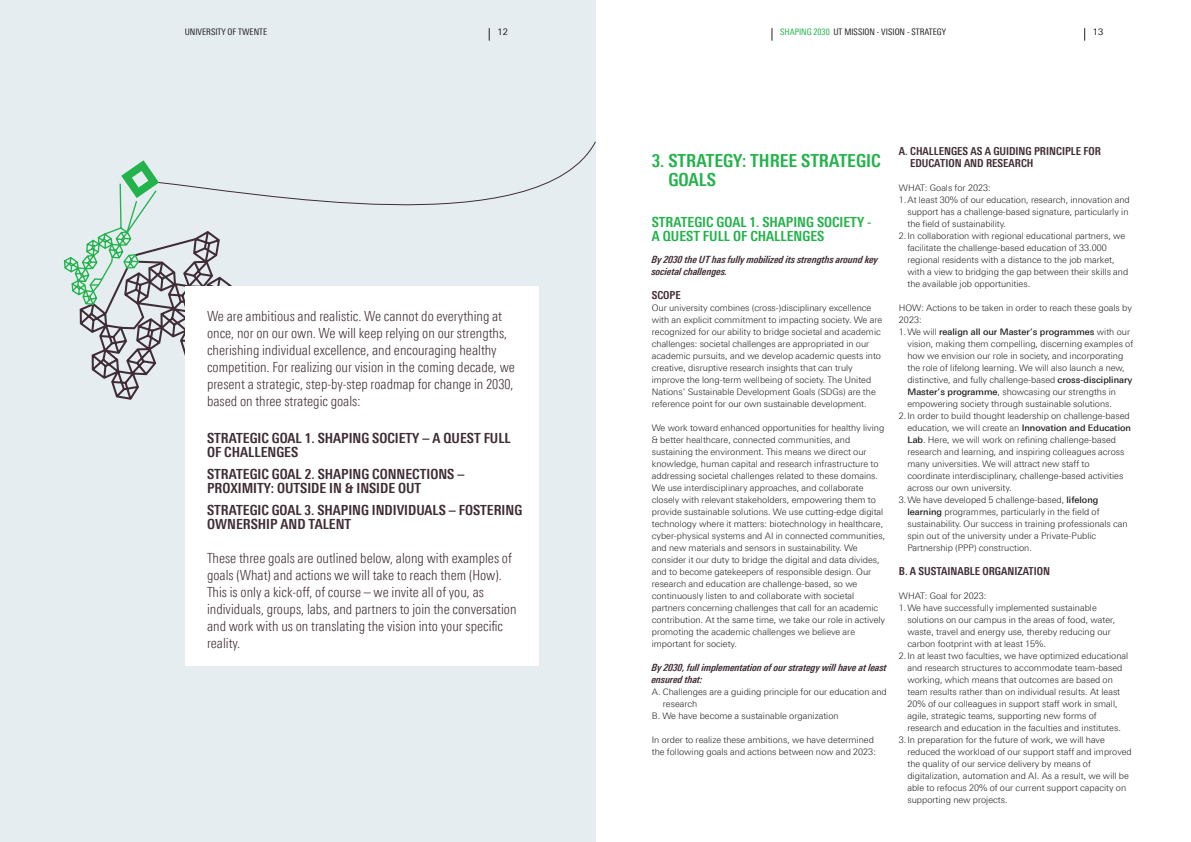
<style>
.page{position:relative;width:1191px;height:842px;background:#fff}
.page>*{position:absolute;margin:0;border:0;box-sizing:border-box;transform-origin:0 0}
._05_UT_Paragraafkop{font:700 18px/19px "Linotype Univers 620 Cn";color:#23b24b}
.Inleiding{font:300 14px/17px "Linotype Univers 320 Cn";color:#3f2c35}
._05_UT_Paragraafkop-2{font:700 14px/14px "Linotype Univers 620 Cn";color:#3f2c35}
._05_UT_Paragraafkop-3{font:700 14px/14px "Linotype Univers 620 Cn";color:#23b24b}
._05_UT_Paragraafkop-4{font:700 11px/12px "Linotype Univers 620 Cn";color:#3f2c35}
._05_UT_Paragraafkop-5{font:10px/12px "Linotype Univers 621 Cn Bold It";color:#3f2c35}
._06_UT_Body{font:300 9px/12px "Linotype Univers 330";color:#231f20}
.t1{font:9px "Linotype Univers 420 Cn";color:#231f20}
.t2{font:9px "Linotype Univers 430";color:#231f20}
.s1{color:#23b24b}
.s2{font-family:"Linotype Univers 530";font-weight:500}
</style>
<div class="page">
<div style="left:0;top:0;width:595px;height:842px;background:#e5edf1"></div>
<svg style="left:233px;top:141px;width:363px;height:104px"></svg>
<svg style="left:63px;top:160px;width:170px;height:240px"></svg>
<div style="left:185px;top:286px;width:354px;height:380px;background:#fff"></div>
<svg style="left:489px;top:28px;width:1px;height:13px"></svg>
<svg style="left:1084px;top:28px;width:1px;height:13px"></svg>
<svg style="left:771px;top:28px;width:1px;height:13px"></svg>
<p class="t1" style="left:185px;top:26px;width:84px">UNIVERSITY OF TWENTE</p>
<p class="t2" style="left:497px;top:26px;width:12px">12</p>
<p class="t1" style="left:780px;top:26px;width:167px"><span class="s1">SHAPING 2030</span> UT MISSION - VISION - STRATEGY</p>
<p class="t2" style="left:1093px;top:26px;width:12px">13</p>
<p class="Inleiding" style="left:207px;top:307px;width:309px">We are ambitious and realistic. We cannot do everything at once, nor on our own. We will keep relying on our strengths, cherishing individual excellence, and encouraging healthy competition. For realizing our vision in the coming decade, we present a strategic, step-by-step roadmap for change in 2030, based on three strategic goals:</p>
<p class="_05_UT_Paragraafkop-2" style="left:207px;top:431px;width:305px">STRATEGIC GOAL 1. SHAPING SOCIETY – A QUEST FULL<br>OF CHALLENGES</p>
<p class="_05_UT_Paragraafkop-2" style="left:207px;top:467px;width:259px">STRATEGIC GOAL 2. SHAPING CONNECTIONS –<br>PROXIMITY: OUTSIDE IN &amp; INSIDE OUT</p>
<p class="_05_UT_Paragraafkop-2" style="left:207px;top:503px;width:317px">STRATEGIC GOAL 3. SHAPING INDIVIDUALS – FOSTERING<br>OWNERSHIP AND TALENT</p>
<p class="Inleiding" style="left:207px;top:549px;width:311px">These three goals are outlined below, along with examples of goals (What) and actions we will take to reach them (How).<br>This is only a kick-off, of course – we invite all of you, as individuals, groups, labs, and partners to join the conversation and work with us on translating the vision into your specific reality.</p>
<p class="_05_UT_Paragraafkop" style="left:668px;top:151px;width:214px;text-indent:-17px">3. STRATEGY: THREE STRATEGIC<br>GOALS</p>
<p class="_05_UT_Paragraafkop-3" style="left:652px;top:215px;width:221px">STRATEGIC GOAL 1. SHAPING SOCIETY -<br>A QUEST FULL OF CHALLENGES</p>
<p class="_05_UT_Paragraafkop-5" style="left:652px;top:253px;width:228px">By 2030 the UT has fully mobilized its strengths around key societal challenges.</p>
<p class="_05_UT_Paragraafkop-4" style="left:652px;top:289px;width:30px">SCOPE</p>
<p class="_06_UT_Body" style="left:652px;top:301px;width:232px">Our university combines (cross-)disciplinary excellence with an explicit commitment to impacting society. We are recognized for our ability to bridge societal and academic challenges: societal challenges are appropriated in our academic pursuits, and we develop academic quests into creative, disruptive research insights that can truly improve the long-term wellbeing of society. The United Nations’ Sustainable Development Goals (SDGs) are the reference point for our own sustainable development.</p>
<p class="_06_UT_Body" style="left:652px;top:421px;width:235px">We work toward enhanced opportunities for healthy living &amp; better healthcare, connected communities, and sustaining the environment. This means we direct our knowledge, human capital and research infrastructure to addressing societal challenges related to these domains.<br>We use interdisciplinary approaches, and collaborate closely with relevant stakeholders, empowering them to provide sustainable solutions. We use cutting-edge digital technology where it matters: biotechnology in healthcare, cyber-physical systems and AI in connected communities, and new materials and sensors in sustainability. We consider it our duty to bridge the digital and data divides, and to become gatekeepers of responsible design. Our research and education are challenge-based, so we continuously listen to and collaborate with societal partners concerning challenges that call for an academic contribution. At the same time, we take our role in actively promoting the academic challenges we believe are important for society.</p>
<p class="_05_UT_Paragraafkop-5" style="left:652px;top:661px;width:237px">By 2030, full implementation of our strategy will have at least ensured that:</p>
<p class="_06_UT_Body" style="left:663px;top:685px;width:225px;text-indent:-11px">A. Challenges are a guiding principle for our education and research</p>
<p class="_06_UT_Body" style="left:652px;top:709px;width:188px">B. We have become a sustainable organization</p>
<p class="_06_UT_Body" style="left:652px;top:733px;width:225px">In order to realize these ambitions, we have determined the following goals and actions between now and 2023:</p>
<p class="_05_UT_Paragraafkop-4" style="left:910px;top:145px;width:192px;text-indent:-11px">A. CHALLENGES AS A GUIDING PRINCIPLE FOR<br>EDUCATION AND RESEARCH</p>
<p class="_06_UT_Body" style="left:899px;top:181px;width:93px">WHAT: Goals for 2023:</p>
<p class="_06_UT_Body" style="left:907px;top:193px;width:224px;text-indent:-9px">1.At least 30% of our education, research, innovation and support has a challenge-based signature, particularly in the field of sustainability.</p>
<p class="_06_UT_Body" style="left:907px;top:229px;width:222px;text-indent:-9px">2.In collaboration with regional educational partners, we facilitate the challenge-based education of 33.000 regional residents with a distance to the job market, with a view to bridging the gap between their skills and the available job opportunities.</p>
<p class="_06_UT_Body" style="left:899px;top:301px;width:234px">HOW: Actions to be taken in order to reach these goals by<br>2023:</p>
<p class="_06_UT_Body" style="left:907px;top:325px;width:227px;text-indent:-9px">1.We will <span class="s2">realign all our Master’s programmes</span> with our vision, making them compelling, discerning examples of how we envision our role in society, and incorporating the role of lifelong learning. We will also launch a new, distinctive, and fully challenge-based <span class="s2">cross-disciplinary Master’s programme</span>, showcasing our strengths in empowering society through sustainable solutions.</p>
<p class="_06_UT_Body" style="left:907px;top:409px;width:225px;text-indent:-9px">2.In order to build thought leadership on challenge-based education, we will create an <span class="s2">Innovation and Education Lab</span>. Here, we will work on refining challenge-based research and learning, and inspiring colleagues across many universities. We will attract new staff to coordinate interdisciplinary, challenge-based activities across our own university.</p>
<p class="_06_UT_Body" style="left:907px;top:493px;width:222px;text-indent:-9px">3.We have developed 5 challenge-based, <span class="s2">lifelong learning</span> programmes, particularly in the field of sustainability. Our success in training professionals can spin out of the university under a Private-Public Partnership (PPP) construction.</p>
<p class="_05_UT_Paragraafkop-4" style="left:899px;top:565px;width:153px">B. A SUSTAINABLE ORGANIZATION</p>
<p class="_06_UT_Body" style="left:899px;top:589px;width:89px">WHAT: Goal for 2023:</p>
<p class="_06_UT_Body" style="left:907px;top:601px;width:209px;text-indent:-9px">1.We have successfully implemented sustainable solutions on our campus in the areas of food, water, waste, travel and energy use, thereby reducing our carbon footprint with at least 15%.</p>
<p class="_06_UT_Body" style="left:907px;top:649px;width:222px;text-indent:-9px">2.In at least two faculties, we have optimized educational and research structures to accommodate team-based working, which means that outcomes are based on team results rather than on individual results. At least 20% of our colleagues in support staff work in small, agile, strategic teams, supporting new forms of research and education in the faculties and institutes.</p>
<p class="_06_UT_Body" style="left:907px;top:733px;width:226px;text-indent:-9px">3.In preparation for the future of work, we will have reduced the workload of our support staff and improved the quality of our service delivery by means of digitalization, automation and AI. As a result, we will be able to refocus 20% of our current support capacity on supporting new projects.</p>
</div>
